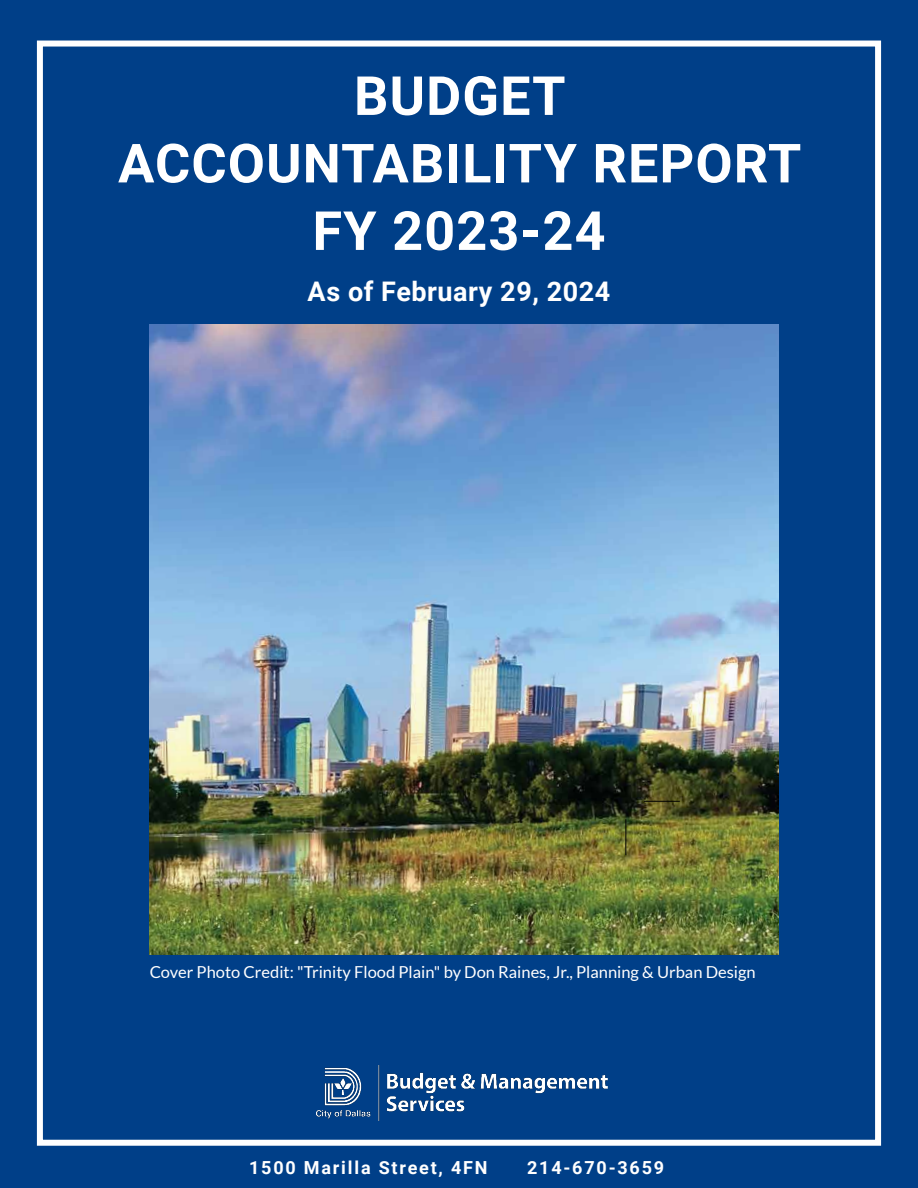
<style>
.page{position:relative;width:918px;height:1188px;background:#003f88}
.page>*{position:absolute;margin:0;border:0;box-sizing:border-box;transform-origin:0 0}
.t1{font:700 54px "Roboto";letter-spacing:.02em;color:#fff}
.t2{font:700 27px "Roboto";letter-spacing:.02em;color:#fff}
.t3{font:700 18px "Roboto";letter-spacing:.1em;color:#fff}
.t4{font:16.5px "Lato";color:#fff}
</style>
<div class="page">
<div style="left:37px;top:41px;width:844px;height:1105px;border:6px solid #fff"></div>
<img style="left:316px;top:1066px;width:292px;height:55px">
<img style="left:149px;top:325px;width:630px;height:629px">
<hr style="left:644px;top:801px;width:36px;height:1px;background:#000">
<hr style="left:626px;top:819px;width:1px;height:36px;background:#000">
<p class="t1" style="left:354px;top:58px;width:213px">BUDGET</p>
<p class="t1" style="left:118px;top:125px;width:685px">ACCOUNTABILITY REPORT</p>
<p class="t1" style="left:313px;top:193px;width:295px">FY 2023-24</p>
<p class="t2" style="left:308px;top:273px;width:304px">As of February 29, 2024</p>
<p class="t4" style="left:150px;top:963px;width:608px">Cover Photo Credit: "Trinity Flood Plain" by Don Raines, Jr., Planning &amp; Urban Design</p>
<p class="t3" style="left:249px;top:1155px;width:240px">1500 Marilla Street, 4FN</p>
<p class="t3" style="left:527px;top:1155px;width:139px">214-670-3659</p>
</div>
